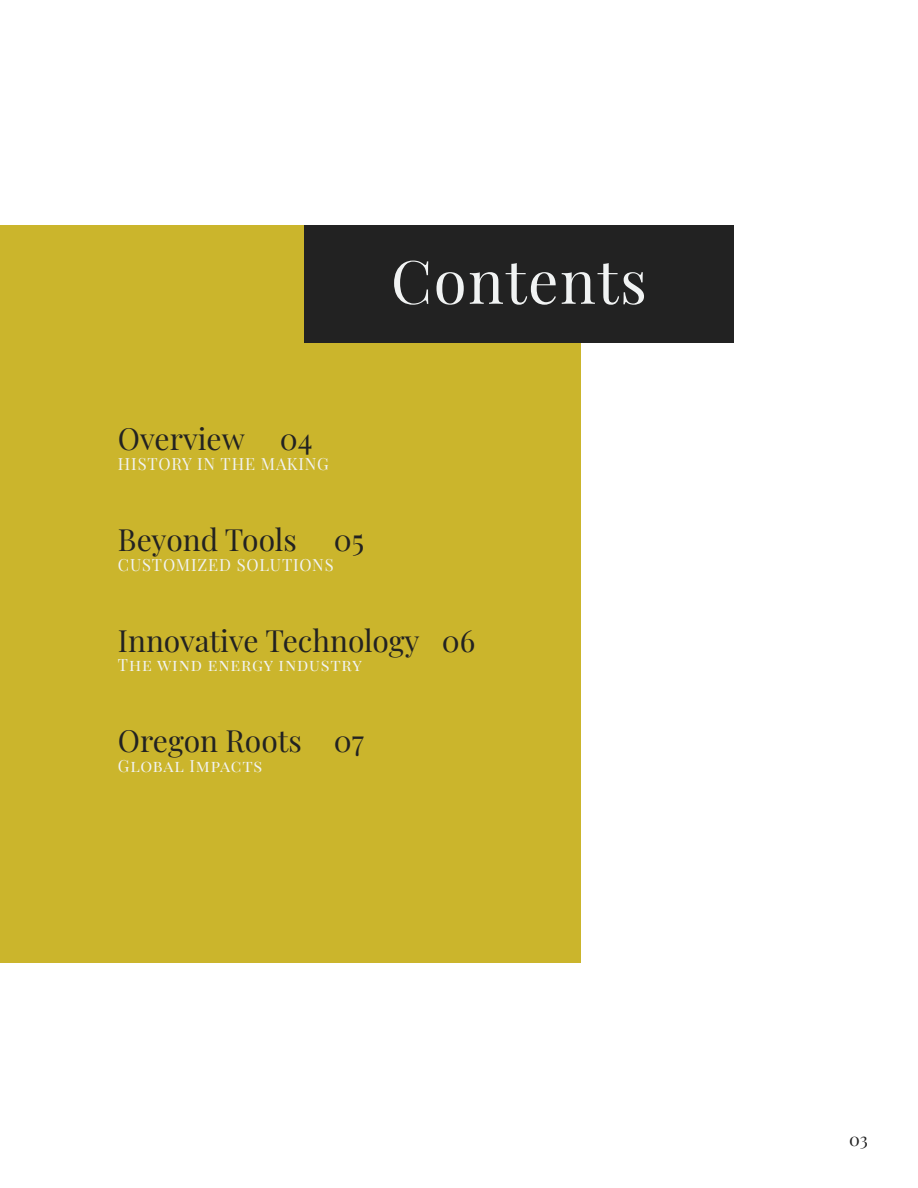
<style>
.page{position:relative;width:918px;height:1188px;background:#fff}
.page>*{position:absolute;margin:0;border:0;box-sizing:border-box;transform-origin:0 0}
.Heading_-_Center_Aligned{font:60px "Playfair Display";letter-spacing:.025em;color:#f1f3f3}
.t1{font:30px "Playfair Display";color:#222}
.t2{font:18px "Playfair Display";color:#222}
.t3{font:16.5px "Playfair Display";letter-spacing:.05em;color:#f1f3f3}
</style>
<div class="page">
<div style="left:0;top:225px;width:580px;height:738px;background:#cbb52c"></div>
<div style="left:304px;top:225px;width:429px;height:118px;background:#222"></div>
<p class="Heading_-_Center_Aligned" style="left:391px;top:235px;width:257px">Contents</p>
<p class="t1" style="left:118px;top:415px;width:196px">Overview 04</p>
<p class="t3" style="left:118px;top:451px;width:212px">HISTORY IN THE MAKING</p>
<p class="t1" style="left:118px;top:516px;width:248px">Beyond Tools 05</p>
<p class="t3" style="left:118px;top:552px;width:217px">CUSTOMIZED SOLUTIONS</p>
<p class="t1" style="left:118px;top:617px;width:359px">Innovative Technology 06</p>
<p class="t3" style="left:118px;top:652px;width:244px">The wind energy industry</p>
<p class="t1" style="left:118px;top:718px;width:248px">Oregon Roots 07</p>
<p class="t3" style="left:118px;top:753px;width:146px">Global Impacts</p>
<p class="t2" style="left:849px;top:1125px;width:20px">03</p>
</div>
